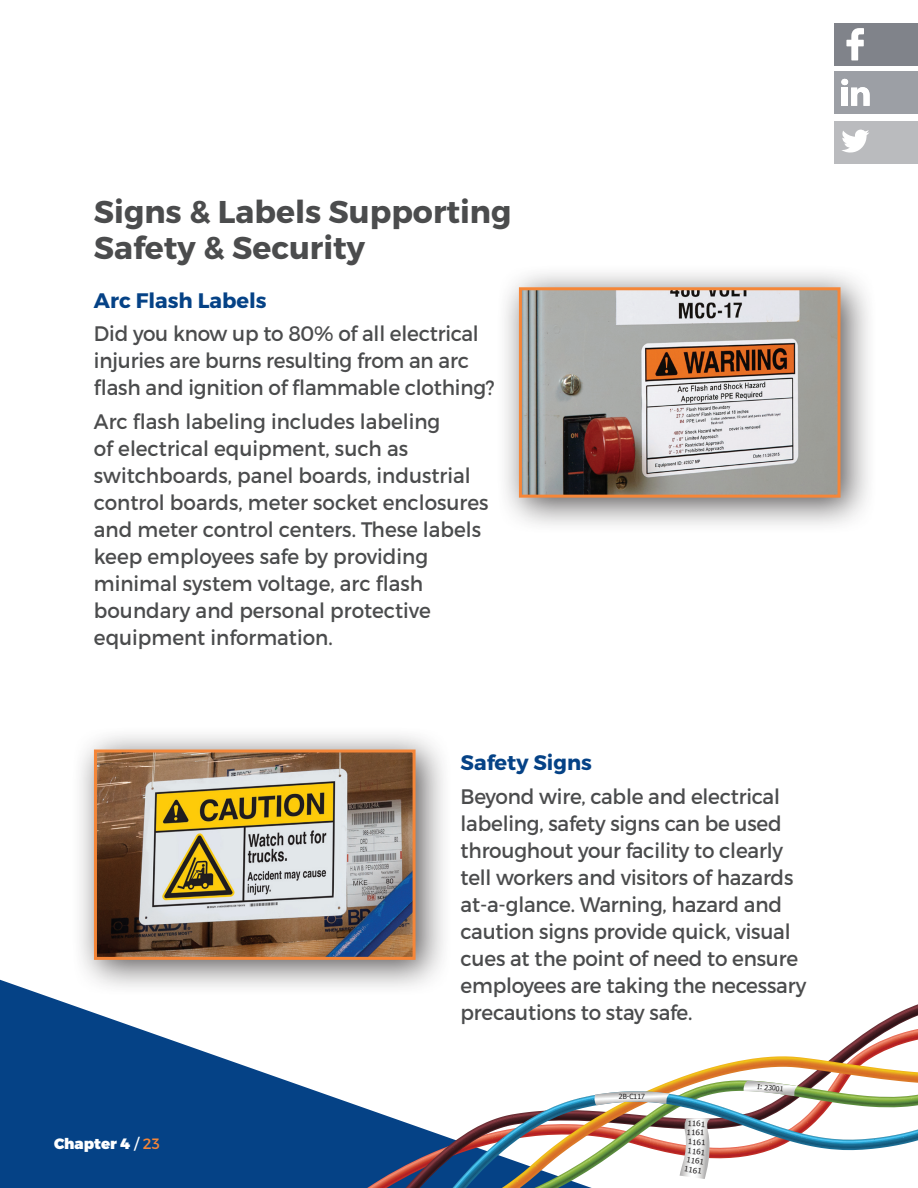
<style>
.page{position:relative;width:918px;height:1188px;background:#fff}
.page>*{position:absolute;margin:0;border:0;box-sizing:border-box;transform-origin:0 0}
.t1{font:700 31.5px/36px "Montserrat";color:#4b4c4d}
.t2{font:21px/27px "Montserrat";letter-spacing:-.01em;color:#4b4c4d;scale:.95 1}
.t3{font:700 21px "Montserrat";color:#054286}
.t4{font:900 15px "Montserrat";color:#fff}
.t5{font:7.5px/8.7px "Tahoma";color:#201d1e;scale:1.08 1}
.t6{font:7.05px "Tahoma";letter-spacing:-.01em;color:#201d1e}
.s1{font-weight:400}
.s2{font-weight:400;color:#f58638}
</style>
<div class="page">
<div style="left:71px;top:726px;width:381px;height:271px;background:#231f20;opacity:.75"></div>
<img style="left:98px;top:754px;width:314px;height:202px">
<div style="left:94px;top:750px;width:322px;height:210px;border:3px solid #f58638"></div>
<div style="left:496px;top:264px;width:381px;height:270px;background:#231f20;opacity:.75"></div>
<img style="left:523px;top:291px;width:314px;height:203px">
<div style="left:519px;top:287px;width:322px;height:211px;border:3px solid #f58638"></div>
<svg style="left:0;top:980px;width:452px;height:208px;fill:#054286"></svg>
<svg style="left:367px;top:1029px;width:39px;height:159px"></svg>
<svg style="left:406px;top:1004px;width:512px;height:184px"></svg>
<svg style="left:502px;top:1056px;width:416px;height:35px"></svg>
<svg style="left:452px;top:1091px;width:82px;height:97px"></svg>
<svg style="left:534px;top:1080px;width:384px;height:108px"></svg>
<div style="left:835px;top:71px;width:83px;height:42px;background:#9c9fa5"></div>
<svg style="left:841px;top:79px;width:29px;height:27px"></svg>
<div style="left:835px;top:121px;width:83px;height:42px;background:#babbbe"></div>
<svg style="left:842px;top:130px;width:27px;height:23px"></svg>
<div style="left:835px;top:24px;width:83px;height:42px;background:#80838a"></div>
<svg style="left:846px;top:28px;width:18px;height:32px"></svg>
<h1 class="t1" style="left:94px;top:194px;width:419px">Signs &amp; Labels Supporting<br>Safety &amp; Security</h1>
<p class="t3" style="left:94px;top:287px;width:174px">Arc Flash Labels</p>
<p class="t2" style="left:94px;top:320px;width:423px">Did you know up to 80% of all electrical injuries are burns resulting from an arc flash and ignition of flammable clothing?</p>
<p class="t2" style="left:94px;top:408px;width:417px">Arc flash labeling includes labeling<br>of electrical equipment, such as switchboards, panel boards, industrial control boards, meter socket enclosures and meter control centers. These labels keep employees safe by providing minimal system voltage, arc flash boundary and personal protective equipment information.</p>
<p class="t3" style="left:461px;top:749px;width:133px">Safety Signs</p>
<p class="t2" style="left:461px;top:783px;width:366px">Beyond wire, cable and electrical labeling, safety signs can be used throughout your facility to clearly tell workers and visitors of hazards at-a-glance. Warning, hazard and caution signs provide quick, visual cues at the point of need to ensure employees are taking the necessary precautions to stay safe.</p>
<p class="t4" style="left:54px;top:1134px;width:107px">Chapter 4 <span class="s1">/</span> <span class="s2">23</span></p>
<p class="t6" style="left:619px;top:1092px;width:28px">2B-C117</p>
<p class="t5" style="left:687px;top:1118px;width:18px;rotate:3deg">1161<br>1161</p>
<p class="t5" style="left:688px;top:1137px;width:18px;rotate:3deg">1161</p>
<p class="t5" style="left:688px;top:1146px;width:18px;rotate:7deg">1161</p>
<p class="t5" style="left:687px;top:1154px;width:19px;line-height:9.8px;rotate:9deg">1161<br>1161</p>
<p class="t6" style="left:758px;top:1081px;width:28px;rotate:7deg">I: 23001</p>
</div>
